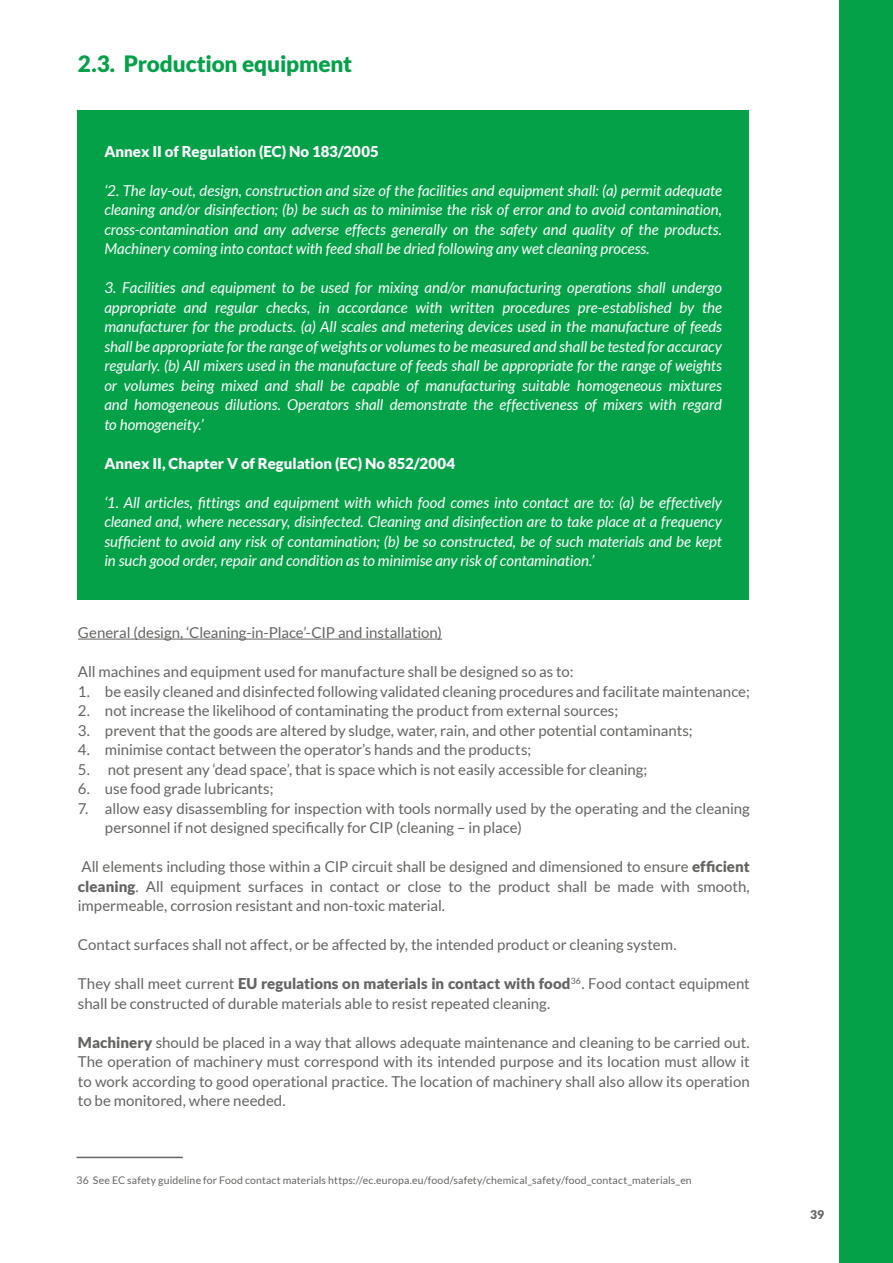
<style>
.page{position:relative;width:893px;height:1263px;background:#fff}
.page>*{position:absolute;margin:0;border:0;box-sizing:border-box;transform-origin:0 0}
.t1{font:900 22.5px "Lato";letter-spacing:-.005em;color:#04a149}
.t2{font:15px/19.5px "Lato";color:#646462}
.t3{font:italic 15px/19.5px "Lato";letter-spacing:-.005em;color:#fff;text-align:justify}
.t4{font:900 15px "Lato";color:#fff}
.t5{font:900 12px "Lato";color:#646462}
.t6{font:10.5px "Lato";letter-spacing:.01em;color:#646462}
.s1{font-weight:900}
</style>
<div class="page">
<div style="left:839px;top:0;width:54px;height:1263px;background:#04a149"></div>
<hr style="left:78px;top:639px;width:364px;height:1px;background:#646462">
<div style="left:77px;top:111px;width:671px;height:489px;background:#04a149"></div>
<hr style="left:77px;top:1157px;width:106px;height:1px;background:#646462">
<h1 class="t1" style="left:78px;top:51px;width:276px">2.3. Production equipment</h1>
<p class="t4" style="left:104px;top:142px;width:276px">Annex II of Regulation (EC) No 183/2005</p>
<p class="t3" style="left:104px;top:181px;width:619px">‘2. The lay-out, design, construction and size of the facilities and equipment shall: (a) permit adequate cleaning and/or disinfection; (b) be such as to minimise the risk of error and to avoid contamination, cross-contamination and any adverse effects generally on the safety and quality of the products.<br>Machinery coming into contact with feed shall be dried following any wet cleaning process.</p>
<p class="t3" style="left:104px;top:278px;width:619px">3. Facilities and equipment to be used for mixing and/or manufacturing operations shall undergo appropriate and regular checks, in accordance with written procedures pre-established by the manufacturer for the products. (a) All scales and metering devices used in the manufacture of feeds shall be appropriate for the range of weights or volumes to be measured and shall be tested for accuracy regularly. (b) All mixers used in the manufacture of feeds shall be appropriate for the range of weights or volumes being mixed and shall be capable of manufacturing suitable homogeneous mixtures and homogeneous dilutions. Operators shall demonstrate the effectiveness of mixers with regard to homogeneity.’</p>
<p class="t4" style="left:104px;top:454px;width:352px">Annex II, Chapter V of Regulation (EC) No 852/2004</p>
<p class="t3" style="left:104px;top:493px;width:619px">‘1. All articles, fittings and equipment with which food comes into contact are to: (a) be effectively cleaned and, where necessary, disinfected. Cleaning and disinfection are to take place at a frequency sufficient to avoid any risk of contamination; (b) be so constructed, be of such materials and be kept in such good order, repair and condition as to minimise any risk of contamination.’</p>
<p class="t2" style="left:78px;top:623px;width:366px">General (design, ‘Cleaning-in-Place’-CIP and installation)</p>
<p class="t2" style="left:78px;top:662px;width:497px">All machines and equipment used for manufacture shall be designed so as to:</p>
<p class="t2" style="left:78px;top:681px;width:673px">1. be easily cleaned and disinfected following validated cleaning procedures and facilitate maintenance;</p>
<p class="t2" style="left:78px;top:701px;width:542px">2. not increase the likelihood of contaminating the product from external sources;</p>
<p class="t2" style="left:78px;top:720px;width:616px">3. prevent that the goods are altered by sludge, water, rain, and other potential contaminants;</p>
<p class="t2" style="left:78px;top:740px;width:455px">4. minimise contact between the operator’s hands and the products;</p>
<p class="t2" style="left:78px;top:759px;width:571px">5. not present any ‘dead space’, that is space which is not easily accessible for cleaning;</p>
<p class="t2" style="left:78px;top:779px;width:197px">6. use food grade lubricants;</p>
<p class="t2" style="left:105px;top:798px;width:646px;text-indent:-27px">7. allow easy disassembling for inspection with tools normally used by the operating and the cleaning personnel if not designed specifically for CIP (cleaning – in place)</p>
<p class="t2" style="left:78px;top:857px;width:673px;text-align:justify">All elements including those within a CIP circuit shall be designed and dimensioned to ensure <span class="s1">efficient cleaning</span>. All equipment surfaces in contact or close to the product shall be made with smooth, impermeable, corrosion resistant and non-toxic material.</p>
<p class="t2" style="left:78px;top:935px;width:600px">Contact surfaces shall not affect, or be affected by, the intended product or cleaning system.</p>
<p class="t2" style="left:78px;top:974px;width:673px">They shall meet current <span class="s1">EU regulations on materials in contact with food</span><sup>36</sup>. Food contact equipment shall be constructed of durable materials able to resist repeated cleaning.</p>
<p class="t2" style="left:78px;top:1032px;width:673px;text-align:justify"><span class="s1">Machinery</span> should be placed in a way that allows adequate maintenance and cleaning to be carried out.<br>The operation of machinery must correspond with its intended purpose and its location must allow it to work according to good operational practice. The location of machinery shall also allow its operation to be monitored, where needed.</p>
<p class="t6" style="left:77px;top:1174px;width:617px">36 See EC safety guideline for Food contact materials https://ec.europa.eu/food/safety/chemical_safety/food_contact_materials_en</p>
<p class="t5" style="left:810px;top:1207px;width:15px">39</p>
</div>
